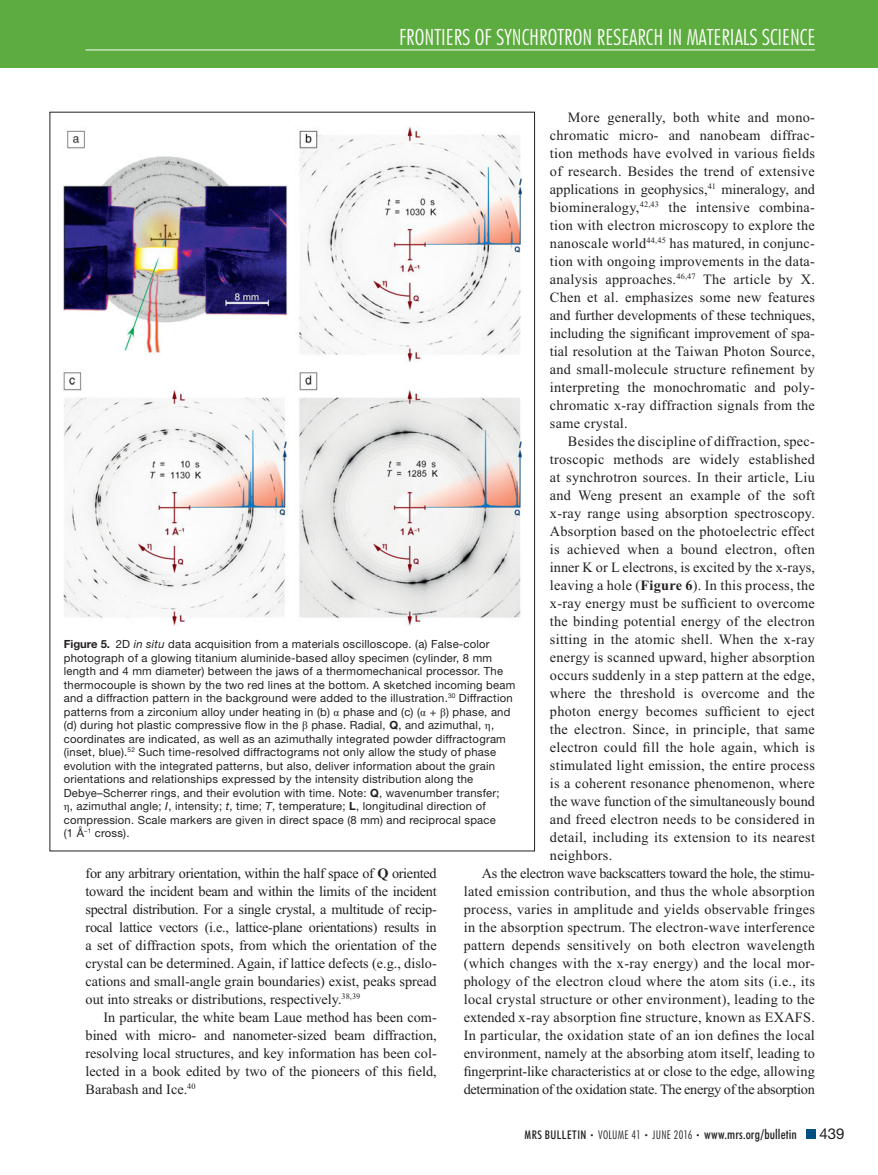
<style>
.page{position:relative;width:878px;height:1175px;background:#fff}
.page>*{position:absolute;margin:0;border:0;box-sizing:border-box;transform-origin:0 0}
.t1{font:300 condensed 22.5px "Futura BT";color:#fff}
.t2{font:15px "Helvetica Neue LT Std";color:#231f20}
.t3{font:14.25px/18px "Times New Roman";letter-spacing:.02em;color:#231f20;text-align:justify}
.t4{font:14.25px "Times New Roman";letter-spacing:-.02em;color:#231f20}
.t5{font:14.25px "Times New Roman";color:#231f20}
.t6{font:14.25px "Times New Roman";letter-spacing:-.01em;color:#231f20}
.t7{font:500 condensed 13.5px "Futura BT";letter-spacing:.01em;color:#231f20}
.t8{font:11.25px/13.5px "Helvetica Neue LT Std";letter-spacing:.02em;color:#231f20}
.s1{font-weight:700}
.s2{font-style:italic}
.s3{font-family:"Times New Roman"}
.s4{font-size:12px}
.s5{font-weight:300;font-size:7.5px}
.s6{font-weight:300;font-size:12px}
</style>
<div class="page">
<div style="left:0;top:0;width:878px;height:68px;background:#5dac3f"></div>
<hr style="left:86px;top:50px;width:729px;height:1px;background:#fff">
<div style="left:806px;top:1130px;width:9px;height:8px;background:#005080"></div>
<img style="left:64px;top:126px;width:457px;height:499px">
<h1 class="t1" style="left:399px;top:29px;width:417px">FRONTIERS OF SYNCHROTRON RESEARCH IN MATERIALS SCIENCE</h1>
<p class="t3" style="left:550px;top:109px;width:266px;text-indent:18px">More generally, both white and mono&shy;chromatic micro- and nanobeam diffrac&shy;tion methods have evolved in various fields of research. Besides the trend of extensive applications in geophysics, <sup>41</sup> mineralogy, and biomineralogy, <sup>42</sup> <sup>,</sup> <sup>43</sup> the intensive combina&shy;tion with electron microscopy to explore the nanoscale world <sup>44</sup> <sup>,</sup> <sup>45</sup> has matured, in conjunc&shy;tion with ongoing improvements in the data&shy;analysis approaches. <sup>46</sup> <sup>,</sup> <sup>47</sup> The article by X.<br>Chen et al. emphasizes some new features and further developments of these techniques, including the significant improvement of spa&shy;tial resolution at the Taiwan Photon Source, and small-molecule structure refinement by interpreting the monochromatic and poly&shy;chromatic x-ray diffraction signals from the same crystal.</p>
<p class="t3" style="left:568px;top:433px;width:248px">Besides the discipline of diffraction, spec-</p>
<p class="t3" style="left:550px;top:451px;width:266px">troscopic methods are widely established</p>
<p class="t3" style="left:550px;top:469px;width:266px">at synchrotron sources. In their article, Liu</p>
<p class="t3" style="left:550px;top:487px;width:266px">and Weng present an example of the soft</p>
<p class="t3" style="left:550px;top:505px;width:266px">x-ray range using absorption spectroscopy.</p>
<p class="t3" style="left:550px;top:523px;width:266px">Absorption based on the photoelectric effect</p>
<p class="t3" style="left:550px;top:541px;width:266px">is achieved when a bound electron, often</p>
<p class="t5" style="left:550px;top:562px;width:266px">inner K or L electrons, is excited by the x-rays,</p>
<p class="t3" style="left:550px;top:577px;width:266px">leaving a hole ( <span class="s1">Figure 6</span> ). In this process, the</p>
<p class="t3" style="left:550px;top:595px;width:266px">x-ray energy must be sufficient to overcome</p>
<p class="t3" style="left:550px;top:613px;width:266px">the binding potential energy of the electron</p>
<p class="t3" style="left:550px;top:631px;width:266px">sitting in the atomic shell. When the x-ray</p>
<p class="t3" style="left:550px;top:649px;width:266px">energy is scanned upward, higher absorption</p>
<p class="t3" style="left:550px;top:667px;width:266px">occurs suddenly in a step pattern at the edge,</p>
<p class="t3" style="left:550px;top:685px;width:266px">where the threshold is overcome and the</p>
<p class="t3" style="left:550px;top:703px;width:266px">photon energy becomes sufficient to eject</p>
<p class="t3" style="left:550px;top:721px;width:266px">the electron. Since, in principle, that same</p>
<p class="t3" style="left:550px;top:739px;width:266px">electron could fill the hole again, which is</p>
<p class="t3" style="left:550px;top:757px;width:266px">stimulated light emission, the entire process</p>
<p class="t3" style="left:550px;top:775px;width:266px">is a coherent resonance phenomenon, where</p>
<p class="t5" style="left:550px;top:796px;width:266px">the wave function of the simultaneously bound</p>
<p class="t3" style="left:550px;top:811px;width:266px">and freed electron needs to be considered in</p>
<p class="t3" style="left:550px;top:829px;width:266px">detail, including its extension to its nearest</p>
<p class="t3" style="left:550px;top:847px;width:64px">neighbors.</p>
<p class="t4" style="left:481px;top:868px;width:335px">As the electron wave backscatters toward the hole, the stimu-</p>
<p class="t3" style="left:464px;top:883px;width:353px">lated emission contribution, and thus the whole absorption</p>
<p class="t3" style="left:464px;top:901px;width:353px">process, varies in amplitude and yields observable fringes</p>
<p class="t3" style="left:464px;top:919px;width:353px">in the absorption spectrum. The electron-wave interference</p>
<p class="t3" style="left:464px;top:937px;width:353px">pattern depends sensitively on both electron wavelength</p>
<p class="t3" style="left:464px;top:955px;width:353px">(which changes with the x-ray energy) and the local mor-</p>
<p class="t3" style="left:464px;top:973px;width:353px">phology of the electron cloud where the atom sits (i.e., its</p>
<p class="t3" style="left:464px;top:991px;width:353px">local crystal structure or other environment), leading to the</p>
<p class="t3" style="left:464px;top:1009px;width:353px">extended x-ray absorption fine structure, known as EXAFS.</p>
<p class="t3" style="left:463px;top:1027px;width:353px">In particular, the oxidation state of an ion defines the local</p>
<p class="t3" style="left:463px;top:1045px;width:353px">environment, namely at the absorbing atom itself, leading to</p>
<p class="t6" style="left:463px;top:1066px;width:353px">fingerprint-like characteristics at or close to the edge, allowing</p>
<p class="t4" style="left:463px;top:1084px;width:353px">determination of the oxidation state. The energy of the absorption</p>
<p class="t8" style="left:64px;top:638px;width:453px"><span class="s1">Figure 5.</span> 2D <span class="s2">in situ</span> data acquisition from a materials oscilloscope. (a) False-color photograph of a glowing titanium aluminide-based alloy specimen (cylinder, 8 mm length and 4 mm diameter) between the jaws of a thermomechanical processor. The thermocouple is shown by the two red lines at the bottom. A sketched incoming beam and a diffraction pattern in the background were added to the illustration. <sup>30</sup> Diffraction patterns from a zirconium alloy under heating in (b) <span class="s3">α</span> phase and (c) ( <span class="s3">α</span> + <span class="s3">β</span>) phase, and (d) during hot plastic compressive flow in the <span class="s3">β</span> phase. Radial, <span class="s1">Q</span>, and azimuthal, <span class="s3">η</span> , coordinates are indicated, as well as an azimuthally integrated powder diffractogram (inset, blue). <sup>52</sup> Such time-resolved diffractograms not only allow the study of phase evolution with the integrated patterns, but also, deliver information about the grain orientations and relationships expressed by the intensity distribution along the Debye–Scherrer rings, and their evolution with time. Note: <span class="s1">Q</span>, wavenumber transfer;<br><span class="s3">η</span>, azimuthal angle; <span class="s2">I</span>, intensity; <span class="s2">t</span>, time; <span class="s2">T</span>, temperature; <span class="s1">L</span>, longitudinal direction of compression. Scale markers are given in direct space (8 mm) and reciprocal space<br>(1 Å <sup>–1</sup> cross).</p>
<p class="t3" style="left:86px;top:865px;width:353px">for any arbitrary orientation, within the half space of <span class="s1">Q</span> oriented toward the incident beam and within the limits of the incident spectral distribution. For a single crystal, a multitude of recip&shy;rocal lattice vectors (i.e., lattice-plane orientations) results in a set of diffraction spots, from which the orientation of the crystal can be determined. Again, if lattice defects (e.g., dislo&shy;cations and small-angle grain boundaries) exist, peaks spread out into streaks or distributions, respectively. <sup>38</sup> <sup>,</sup> <sup>39</sup></p>
<p class="t3" style="left:86px;top:1009px;width:353px;text-indent:18px">In particular, the white beam Laue method has been com&shy;bined with micro- and nanometer-sized beam diffraction, resolving local structures, and key information has been col&shy;lected in a book edited by two of the pioneers of this field, Barabash and Ice. <sup>40</sup></p>
<p class="t7" style="left:524px;top:1126px;width:274px"><span class="s4">MRS BULLETIN</span> <span class="s5">•</span> <span class="s6">VOLUME 41</span> <span class="s5">•</span> <span class="s6">JUNE 2016</span> <span class="s5">•</span> www.mrs.org/bulletin</p>
<p class="t2" style="left:819px;top:1128px;width:27px">439</p>
</div>
